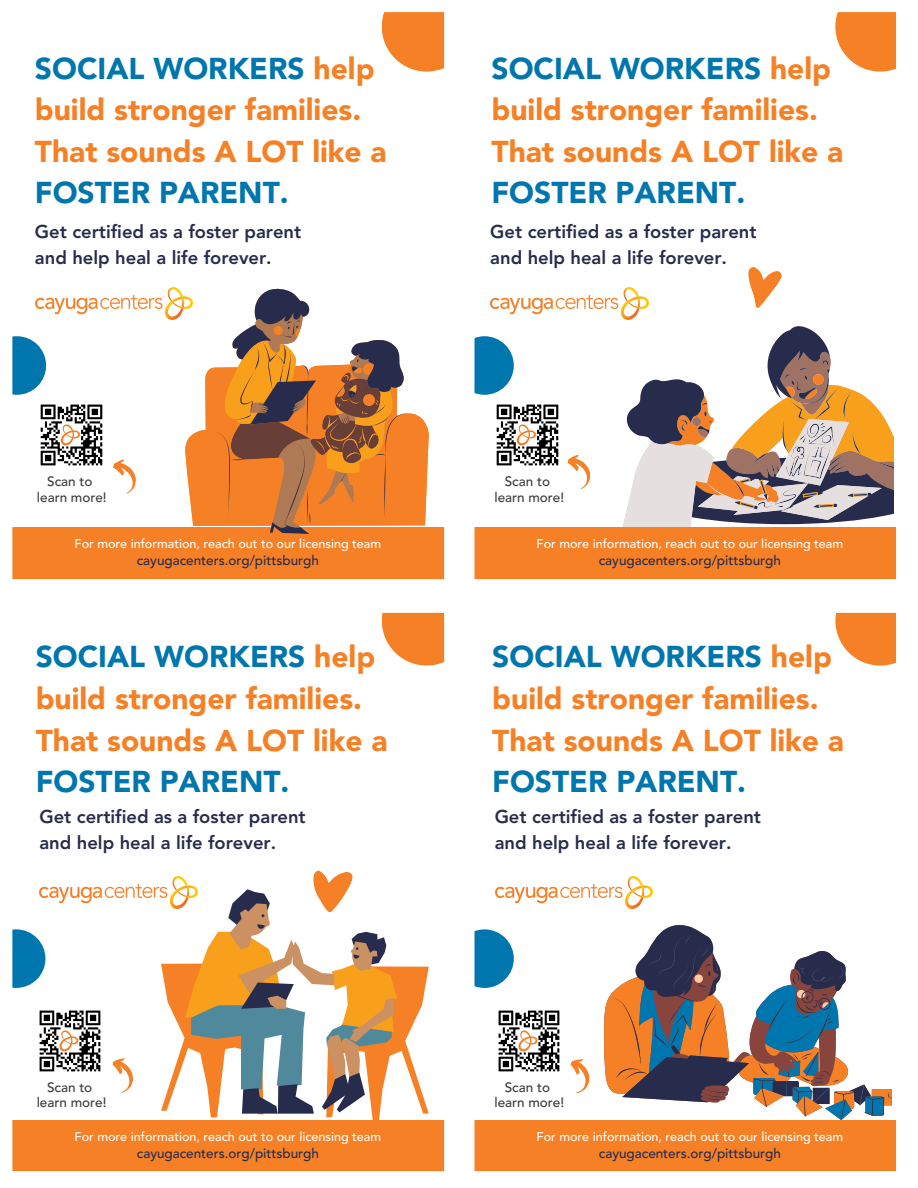
<style>
.page{position:relative;width:918px;height:1188px;background:#fff}
.page>*{position:absolute;margin:0;border:0;box-sizing:border-box;transform-origin:0 0}
.t1{font:900 30px/41.7px "Avenir LT Pro";color:#f58025}
.t2{font:800 18.3px/25.8px "Avenir LT Pro";color:#272c4c}
.t3{font:500 13.5px "Avenir LT Pro";color:#272c4c}
.t4{font:500 13.5px "Avenir LT Pro";color:#3b3b3b}
.t5{font:500 12.6px "Avenir LT Pro";color:#fff}
.s1{color:#0076ae}
</style>
<div class="page">
<svg style="left:382px;top:12px;width:62px;height:60px;background:#f69041"></svg>
<div style="left:382px;top:576px;width:90px;height:90px;background:#f58025;border-radius:50%"></div>
<svg style="left:835px;top:12px;width:61px;height:60px;background:#f69143"></svg>
<svg style="left:835px;top:613px;width:61px;height:53px;background:#f69346"></svg>
<svg style="left:771px;top:326px;width:57px;height:24px"></svg>
<svg style="left:623px;top:350px;width:271px;height:178px"></svg>
<div style="left:12px;top:528px;width:434px;height:52px;background:#f58025"></div>
<div style="left:12px;top:1120px;width:434px;height:53px;background:#f58025"></div>
<div style="left:473px;top:528px;width:433px;height:52px;background:#f58025"></div>
<div style="left:473px;top:1120px;width:433px;height:53px;background:#f58025"></div>
<div style="left:455px;top:336px;width:59px;height:59px;background:#0076ae;border-radius:50%"></div>
<div style="left:455px;top:929px;width:59px;height:59px;background:#0076ae;border-radius:50%"></div>
<div style="left:444px;top:8px;width:31px;height:1172px;background:#fff"></div>
<div style="left:0;top:579px;width:918px;height:34px;background:#fff"></div>
<div style="left:0;top:1171px;width:918px;height:17px;background:#fff"></div>
<div style="left:896px;top:12px;width:22px;height:1164px;background:#fff"></div>
<svg style="left:113px;top:459px;width:23px;height:35px"></svg>
<svg style="left:112px;top:1058px;width:21px;height:35px"></svg>
<svg style="left:567px;top:455px;width:24px;height:34px"></svg>
<svg style="left:570px;top:1059px;width:20px;height:35px"></svg>
<svg style="left:12px;top:336px;width:34px;height:59px"></svg>
<svg style="left:12px;top:929px;width:33px;height:59px"></svg>
<img style="left:35px;top:288px;width:149px;height:31px">
<svg style="left:748px;top:267px;width:34px;height:41px"></svg>
<svg style="left:161px;top:870px;width:268px;height:250px"></svg>
<svg style="left:185px;top:375px;width:244px;height:151px;fill:#f58025"></svg>
<svg style="left:206px;top:288px;width:209px;height:246px"></svg>
<svg style="left:604px;top:993px;width:288px;height:113px"></svg>
<svg style="left:612px;top:925px;width:279px;height:195px"></svg>
<img style="left:491px;top:288px;width:157px;height:31px">
<img style="left:40px;top:877px;width:157px;height:31px">
<img style="left:495px;top:877px;width:158px;height:31px">
<img style="left:40px;top:404px;width:63px;height:62px">
<img style="left:496px;top:404px;width:63px;height:62px">
<img style="left:39px;top:1010px;width:62px;height:62px">
<img style="left:498px;top:1010px;width:62px;height:62px">
<p class="t1" style="left:35px;top:50px;width:353px"><span class="s1">SOCIAL WORKERS</span> help build stronger families.<br>That sounds A LOT like a<br><span class="s1">FOSTER PARENT.</span></p>
<h1 class="t1" style="left:492px;top:50px;width:353px"><span class="s1">SOCIAL WORKERS</span> help build stronger families.<br>That sounds A LOT like a<br><span class="s1">FOSTER PARENT.</span></h1>
<h2 class="t2" style="left:35px;top:221px;width:268px">Get certified as a foster parent and help heal a life forever.</h2>
<p class="t2" style="left:490px;top:221px;width:268px">Get certified as a foster parent and help heal a life forever.</p>
<p class="t4" style="left:47px;top:476px;width:47px">Scan to</p>
<p class="t4" style="left:37px;top:492px;width:71px">learn more!</p>
<p class="t4" style="left:505px;top:476px;width:47px">Scan to</p>
<p class="t4" style="left:494px;top:492px;width:71px">learn more!</p>
<p class="t5" style="left:74px;top:539px;width:308px">For more information, reach out to our licensing team</p>
<p class="t3" style="left:137px;top:555px;width:184px">cayugacenters.org/pittsburgh</p>
<p class="t5" style="left:536px;top:539px;width:308px">For more information, reach out to our licensing team</p>
<h1 class="t3" style="left:599px;top:555px;width:184px">cayugacenters.org/pittsburgh</h1>
<p class="t1" style="left:36px;top:639px;width:353px"><span class="s1">SOCIAL WORKERS</span> help build stronger families.<br>That sounds A LOT like a<br><span class="s1">FOSTER PARENT.</span></p>
<p class="t1" style="left:492px;top:639px;width:353px"><span class="s1">SOCIAL WORKERS</span> help build stronger families.<br>That sounds A LOT like a<br><span class="s1">FOSTER PARENT.</span></p>
<p class="t2" style="left:39px;top:805px;width:268px">Get certified as a foster parent and help heal a life forever.</p>
<p class="t2" style="left:495px;top:805px;width:268px">Get certified as a foster parent and help heal a life forever.</p>
<p class="t4" style="left:47px;top:1081px;width:47px">Scan to</p>
<p class="t4" style="left:37px;top:1097px;width:71px">learn more!</p>
<p class="t5" style="left:75px;top:1131px;width:308px">For more information, reach out to our licensing team</p>
<p class="t3" style="left:137px;top:1147px;width:184px">cayugacenters.org/pittsburgh</p>
<p class="t4" style="left:505px;top:1081px;width:47px">Scan to</p>
<h1 class="t4" style="left:494px;top:1097px;width:71px">learn more!</h1>
<h2 class="t5" style="left:537px;top:1131px;width:308px">For more information, reach out to our licensing team</h2>
<p class="t3" style="left:599px;top:1147px;width:184px">cayugacenters.org/pittsburgh</p>
</div>
